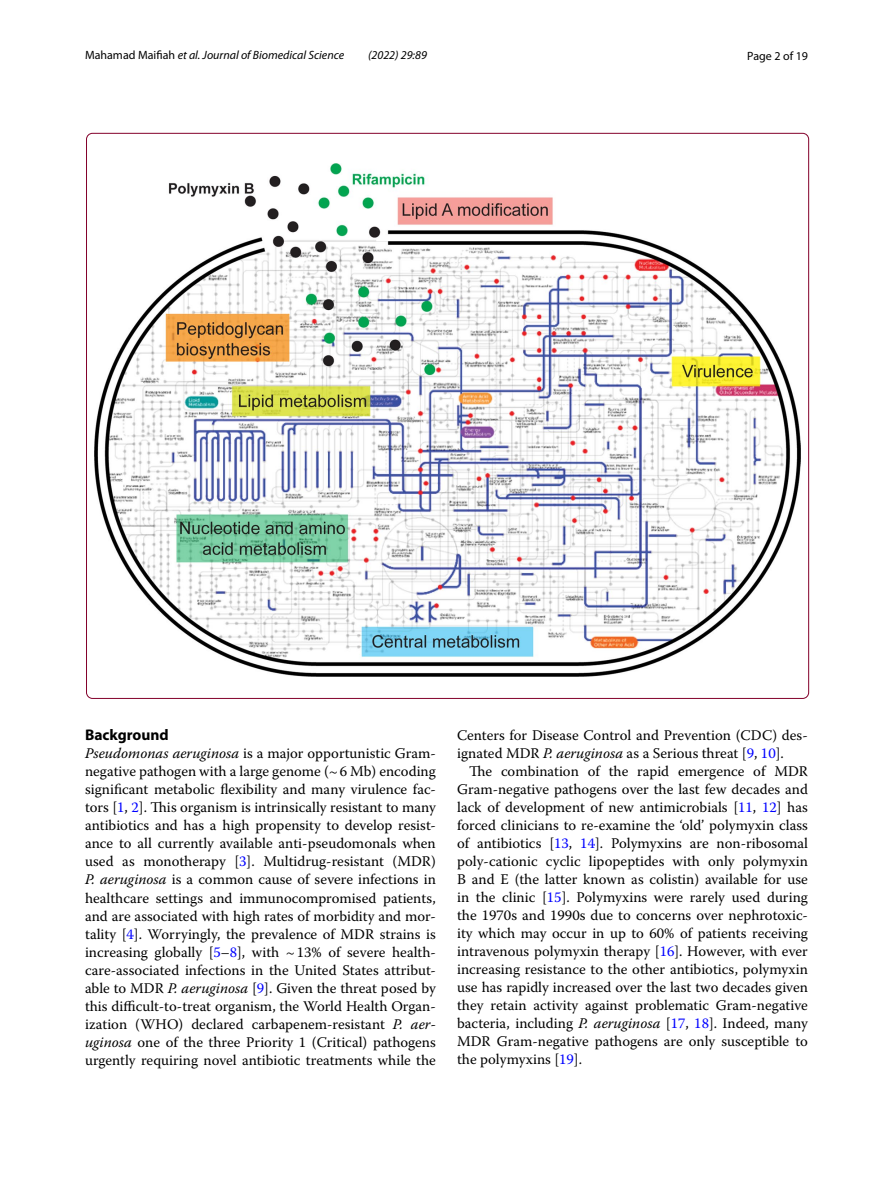
<style>
.page{position:relative;width:893px;height:1187px;background:#fff}
.page>*{position:absolute;margin:0;border:0;box-sizing:border-box;transform-origin:0 0}
.t1{font:700 15.45px "Myriad Pro";color:#000}
.t2{font:14.7px/18px "Warnock Pro";color:#000;text-align:justify}
.t3{font:italic 12px "Myriad Pro";color:#000}
.t4{font:12px "Myriad Pro";color:#000}
.s1{font-style:normal}
.s2{font-style:italic}
.s3{color:#00f}
</style>
<div class="page">
<img style="left:95px;top:164px;width:705px;height:512px">
<p class="t3" style="left:85px;top:48px;width:261px"><span class="s1">Mahamad Maifiah</span> et al. Journal of Biomedical Science</p>
<p class="t3" style="left:368px;top:48px;width:60px">(2022) 29:89</p>
<p class="t4" style="left:747px;top:48px;width:62px">Page 2 of 19</p>
<p class="t1" style="left:85px;top:725px;width:85px">Background</p>
<p class="t2" style="left:85px;top:744px;width:352px"><span class="s2">Pseudomonas aeruginosa</span> is a major opportunistic Gram&shy;negative pathogen with a large genome (~6 Mb) encoding significant metabolic flexibility and many virulence fac&shy;tors [<span class="s3">1</span>, <span class="s3">2</span>]. This organism is intrinsically resistant to many antibiotics and has a high propensity to develop resist&shy;ance to all currently available anti-pseudomonals when used as monotherapy [<span class="s3">3</span>]. Multidrug-resistant (MDR)<br><span class="s2">P. aeruginosa</span> is a common cause of severe infections in healthcare settings and immunocompromised patients, and are associated with high rates of morbidity and mor&shy;tality [<span class="s3">4</span>]. Worryingly, the prevalence of MDR strains is increasing globally [<span class="s3">5</span>–<span class="s3">8</span>], with ~13% of severe health&shy;care-associated infections in the United States attribut&shy;able to MDR <span class="s2">P. aeruginosa</span> [<span class="s3">9</span>]. Given the threat posed by this difficult-to-treat organism, the World Health Organ&shy;ization (WHO) declared carbapenem-resistant <span class="s2">P. aer&shy;uginosa</span> one of the three Priority 1 (Critical) pathogens urgently requiring novel antibiotic treatments while the</p>
<p class="t2" style="left:457px;top:725px;width:352px">Centers for Disease Control and Prevention (CDC) des&shy;ignated MDR <span class="s2">P. aeruginosa</span> as a Serious threat [<span class="s3">9</span>, <span class="s3">10</span>].</p>
<p class="t2" style="left:457px;top:761px;width:352px;text-indent:12px">The combination of the rapid emergence of MDR Gram-negative pathogens over the last few decades and lack of development of new antimicrobials [<span class="s3">11</span>, <span class="s3">12</span>] has forced clinicians to re-examine the ‘old’ polymyxin class of antibiotics [<span class="s3">13</span>, <span class="s3">14</span>]. Polymyxins are non-ribosomal poly-cationic cyclic lipopeptides with only polymyxin B and E (the latter known as colistin) available for use in the clinic [<span class="s3">15</span>]. Polymyxins were rarely used during the 1970s and 1990s due to concerns over nephrotoxic&shy;ity which may occur in up to 60% of patients receiving intravenous polymyxin therapy [<span class="s3">16</span>]. However, with ever increasing resistance to the other antibiotics, polymyxin use has rapidly increased over the last two decades given they retain activity against problematic Gram-negative bacteria, including <span class="s2">P. aeruginosa</span> [<span class="s3">17</span>, <span class="s3">18</span>]. Indeed, many MDR Gram-negative pathogens are only susceptible to the polymyxins [<span class="s3">19</span>].</p>
</div>
